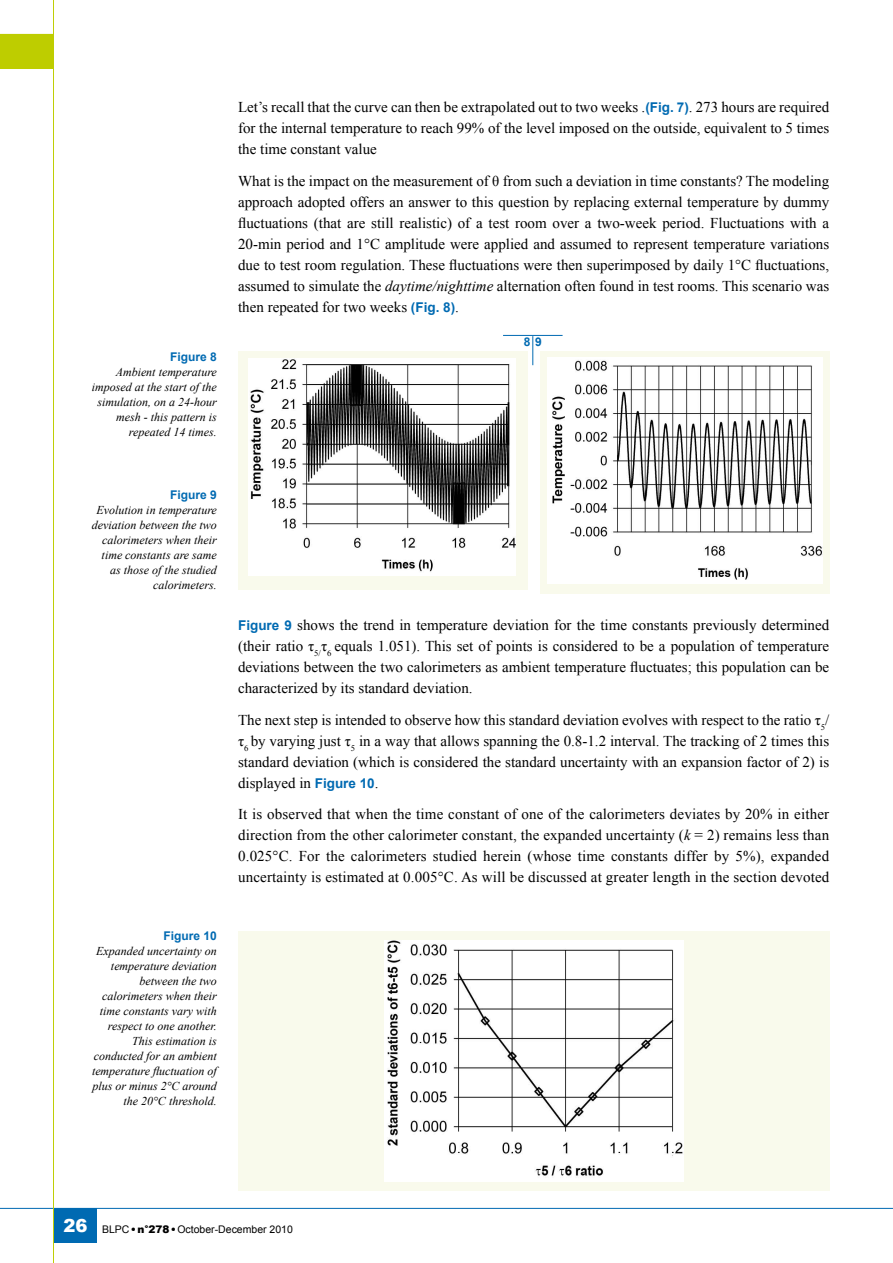
<style>
.page{position:relative;width:893px;height:1263px;background:#fff}
.page>*{position:absolute;margin:0;border:0;box-sizing:border-box;transform-origin:0 0}
.t1{font:15px/21px "Times New Roman";color:#000;text-align:justify}
.t2{font:italic 12px/15px "Times New Roman";color:#000;text-align:right}
.t3{font:700 12px "Arial";color:#006ab2}
.t4{font:10.5px "Arial";color:#000}
.s1{font-family:"Arial";font-weight:700;font-size:13.5px;color:#006ab2}
.s2{font-style:italic}
.s3{font-weight:900;font-size:18px;color:#fff}
.s4{font-weight:900}
</style>
<div class="page">
<hr style="left:0;top:1208px;width:893px;height:1px;background:#006ab2">
<svg style="left:0;top:0;width:54px;height:1263px"></svg>
<div style="left:54px;top:1208px;width:43px;height:34px;background:#006ab2"></div>
<div style="left:540px;top:351px;width:289px;height:243px;background:#f9faec"></div>
<img style="left:547px;top:357px;width:275px;height:226px">
<div style="left:238px;top:351px;width:289px;height:238px;background:#f9faec"></div>
<img style="left:248px;top:358px;width:268px;height:218px">
<svg style="left:533px;top:336px;width:1px;height:29px"></svg>
<hr style="left:503px;top:335px;width:60px;height:1px;background:#006ab2">
<div style="left:238px;top:931px;width:591px;height:260px;background:#f9faec"></div>
<img style="left:384px;top:941px;width:299px;height:240px">
<p class="t1" style="left:238px;top:97px;width:593px">Let’s recall that the curve can then be extrapolated out to two weeks .<span class="s1">(Fig. 7)</span>. 273 hours are required for the internal temperature to reach 99% of the level imposed on the outside, equivalent to 5 times the time constant value</p>
<p class="t1" style="left:238px;top:170px;width:593px">What is the impact on the measurement of θ from such a deviation in time constants? The modeling approach adopted offers an answer to this question by replacing external temperature by dummy fluctuations (that are still realistic) of a test room over a two-week period. Fluctuations with a 20-min period and 1°C amplitude were applied and assumed to represent temperature variations due to test room regulation. These fluctuations were then superimposed by daily 1°C fluctuations, assumed to simulate the <span class="s2">daytime/nighttime</span> alternation often found in test rooms. This scenario was then repeated for two weeks <span class="s1">(Fig. 8)</span>.</p>
<p class="t3" style="left:170px;top:349px;width:48px">Figure 8</p>
<p class="t2" style="left:92px;top:364px;width:127px">Ambient temperature imposed at the start of the simulation, on a 24-hour mesh - this pattern is repeated 14 times.</p>
<p class="t3" style="left:524px;top:334px;width:20px">8 9</p>
<p class="t3" style="left:170px;top:487px;width:48px">Figure 9</p>
<p class="t2" style="left:92px;top:502px;width:126px">Evolution in temperature deviation between the two calorimeters when their time constants are same as those of the studied calorimeters.</p>
<p class="t3" style="left:164px;top:928px;width:55px">Figure 10</p>
<p class="t2" style="left:92px;top:943px;width:126px">Expanded uncertainty on temperature deviation between the two calorimeters when their time constants vary with respect to one another.<br>This estimation is conducted for an ambient temperature fluctuation of plus or minus 2°C around the 20°C threshold.</p>
<p class="t1" style="left:238px;top:614px;width:593px"><span class="s1">Figure 9</span> shows the trend in temperature deviation for the time constants previously determined (their ratio τ<sub>5/</sub>τ<sub>6</sub> equals 1.051). This set of points is considered to be a population of temperature deviations between the two calorimeters as ambient temperature fluctuates; this population can be characterized by its standard deviation.</p>
<p class="t1" style="left:238px;top:709px;width:593px">The next step is intended to observe how this standard deviation evolves with respect to the ratio τ<sub>5</sub>/ τ<sub>6</sub> by varying just τ<sub>5</sub> in a way that allows spanning the 0.8-1.2 interval. The tracking of 2 times this standard deviation (which is considered the standard uncertainty with an expansion factor of 2) is displayed in <span class="s1">Figure 10</span>.</p>
<p class="t1" style="left:238px;top:803px;width:593px">It is observed that when the time constant of one of the calorimeters deviates by 20% in either direction from the other calorimeter constant, the expanded uncertainty (<span class="s2">k</span> = 2) remains less than 0.025°C. For the calorimeters studied herein (whose time constants differ by 5%), expanded uncertainty is estimated at 0.005°C. As will be discussed at greater length in the section devoted</p>
<p class="t4" style="left:63px;top:1222px;width:231px"><span class="s3">26</span> BLPC <span class="s4">• n°278 •</span>october-december 2010</p>
</div>
